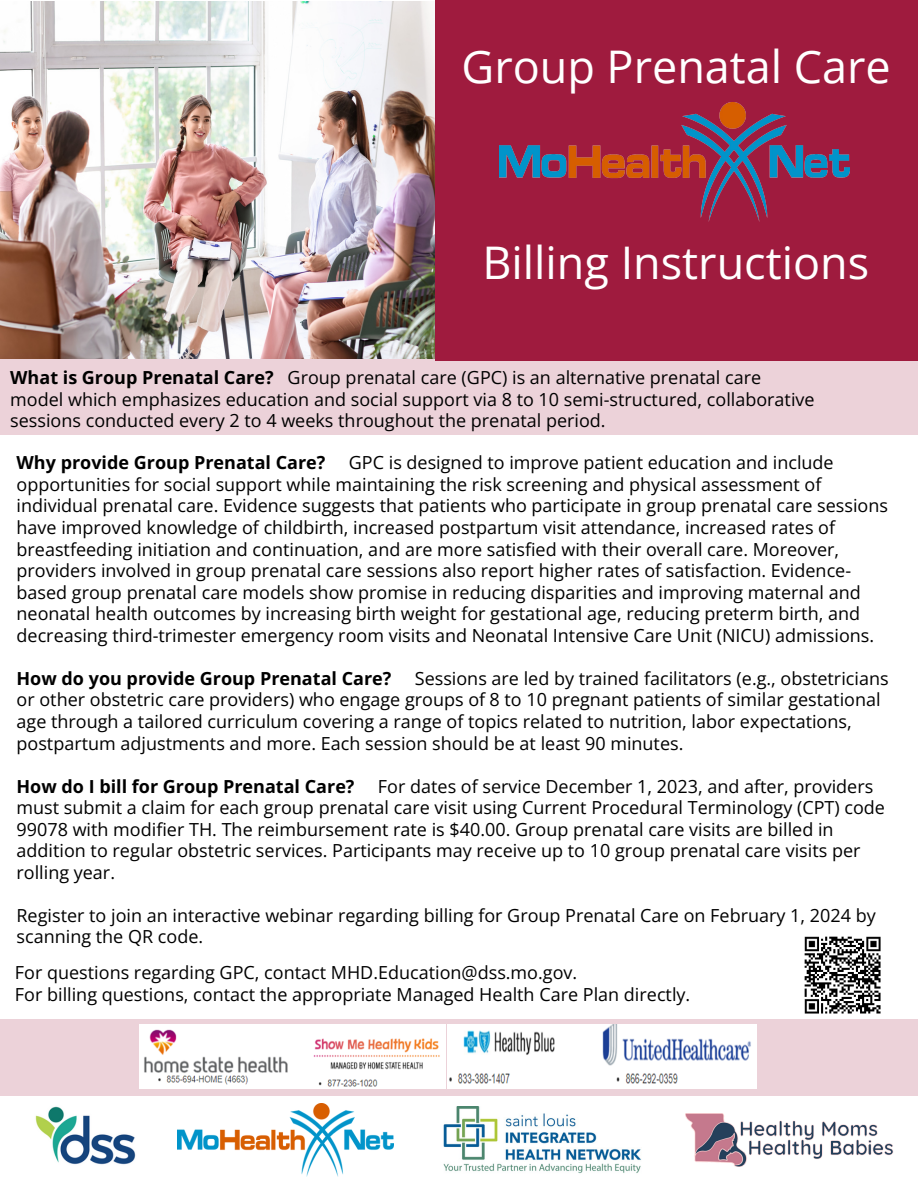
<style>
.page{position:relative;width:918px;height:1188px;background:#fff}
.page>*{position:absolute;margin:0;border:0;box-sizing:border-box;transform-origin:0 0}
.t1{font:45px "Open Sans";color:#fff}
.t2{font:18px/21.6px "Open Sans";color:#000}
.t3{font:700 18px "Open Sans";color:#000}
.s1{font-weight:700}
</style>
<div class="page">
<div style="left:0;top:358px;width:918px;height:77px;background:#ecd2d9"></div>
<img style="left:0;top:1px;width:435px;height:358px">
<div style="left:435px;top:0;width:483px;height:360px;background:#9f1b3e"></div>
<img style="left:443px;top:1106px;width:198px;height:67px">
<img style="left:35px;top:1106px;width:101px;height:59px">
<img style="left:178px;top:1104px;width:216px;height:73px">
<img style="left:685px;top:1114px;width:208px;height:53px">
<div style="left:0;top:1020px;width:918px;height:76px;background:#ecd2d9"></div>
<img style="left:499px;top:102px;width:351px;height:120px">
<img style="left:140px;top:1024px;width:616px;height:65px">
<img style="left:804px;top:936px;width:77px;height:78px">
<p class="t1" style="left:462px;top:35px;width:431px">Group Prenatal Care</p>
<p class="t1" style="left:483px;top:232px;width:388px">Billing Instructions</p>
<p class="t2" style="left:10px;top:366px;width:806px"><span class="s1">What is Group Prenatal Care?</span> Group prenatal care (GPC) is an alternative prenatal care model which emphasizes education and social support via 8 to 10 semi-structured, collaborative sessions conducted every 2 to 4 weeks throughout the prenatal period.</p>
<p class="t3" style="left:17px;top:451px;width:310px">Why provide Group Prenatal Care?</p>
<p class="t2" style="left:17px;top:452px;width:873px;text-indent:332px">GPC is designed to improve patient education and include opportunities for social support while maintaining the risk screening and physical assessment of individual prenatal care. Evidence suggests that patients who participate in group prenatal care sessions have improved knowledge of childbirth, increased postpartum visit attendance, increased rates of breastfeeding initiation and continuation, and are more satisfied with their overall care. Moreover, providers involved in group prenatal care sessions also report higher rates of satisfaction. Evidence&shy;based group prenatal care models show promise in reducing disparities and improving maternal and neonatal health outcomes by increasing birth weight for gestational age, reducing preterm birth, and decreasing third-trimester emergency room visits and Neonatal Intensive Care Unit (NICU) admissions.</p>
<p class="t3" style="left:17px;top:666px;width:376px">How do you provide Group Prenatal Care?</p>
<p class="t2" style="left:17px;top:667px;width:874px;text-indent:398px">Sessions are led by trained facilitators (e.g., obstetricians or other obstetric care providers) who engage groups of 8 to 10 pregnant patients of similar gestational age through a tailored curriculum covering a range of topics related to nutrition, labor expectations, postpartum adjustments and more. Each session should be at least 90 minutes.</p>
<p class="t3" style="left:17px;top:774px;width:340px">How do I bill for Group Prenatal Care?</p>
<p class="t2" style="left:17px;top:775px;width:870px;text-indent:361px">For dates of service December 1, 2023, and after, providers must submit a claim for each group prenatal care visit using Current Procedural Terminology (CPT) code 99078 with modifier TH. The reimbursement rate is $40.00. Group prenatal care visits are billed in addition to regular obstetric services. Participants may receive up to 10 group prenatal care visits per rolling year.</p>
<p class="t2" style="left:17px;top:904px;width:861px">Register to join an interactive webinar regarding billing for Group Prenatal Care on February 1, 2024 by scanning the QR code.</p>
<p class="t2" style="left:15px;top:962px;width:677px">For questions regarding GPC, contact MHD.Education@dss.mo.gov.<br>For billing questions, contact the appropriate Managed Health Care Plan directly.</p>
</div>
